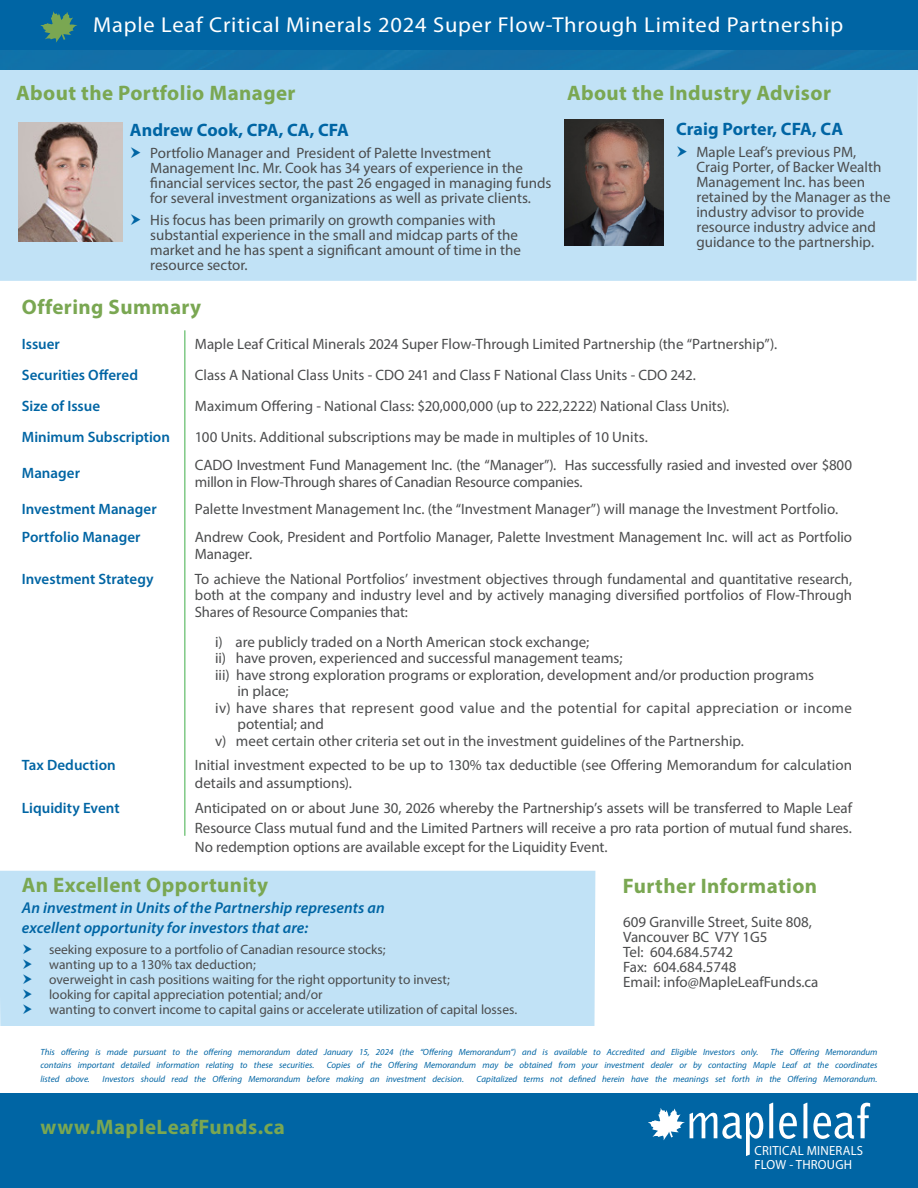
<style>
.page{position:relative;width:918px;height:1188px;background:#fff}
.page>*{position:absolute;margin:0;border:0;box-sizing:border-box;transform-origin:0 0}
.Bio-headline{font:21.6px "Myriad Pro";letter-spacing:.035em;color:#fff;scale:1.04 1}
.Paragraph{font:700 21px "Myriad Pro";letter-spacing:.02em;color:#7aa752}
.Paragraph-2{font:700 18px "Myriad Pro";color:#0065a4}
.Bullet{font:700 18px "Myriad Pro";letter-spacing:.005em;color:#0065a4}
.Paragraph-3{font:italic 600 15.75px/19.5px "Myriad Pro";letter-spacing:.005em;color:#0065a4}
.Body_-_Meta_Plus{font:15px/15px "Myriad Pro";color:#4b4c4d}
.Body_-_Meta_Plus-2{font:600 15px "Myriad Pro";color:#0065a4}
.Body_-_Meta_Plus-3{font:15px/16.5px "Myriad Pro";letter-spacing:.02em;color:#4b4c4d}
.t1{font:13.5px/15px "Myriad Pro";color:#4b4c4d}
.t2{font:13.2px/13.8px "Myriad Pro";letter-spacing:.015em;color:#fff;scale:.96 1}
.Paragraph-4{font:italic 9px "Myriad Pro";color:#0065a4}
</style>
<div class="page">
<div style="left:0;top:69px;width:918px;height:212px;background:#c1e2f6"></div>
<div style="left:0;top:871px;width:595px;height:155px;background:#c1e2f6"></div>
<div style="left:0;top:0;width:918px;height:69px;background:#0065a4"></div>
<div style="left:0;top:51px;width:918px;height:18px;background:#1270a8"></div>
<hr style="left:185px;top:330px;width:1px;height:506px;background:#40ae49">
<svg style="left:40px;top:11px;width:37px;height:32px"></svg>
<div style="left:0;top:1093px;width:917px;height:95px;background:#0065a4"></div>
<img style="left:19px;top:123px;width:104px;height:119px">
<img style="left:564px;top:120px;width:99px;height:125px">
<svg style="left:769px;top:1103px;width:4px;height:35px"></svg>
<svg style="left:779px;top:1113px;width:18px;height:26px"></svg>
<svg style="left:803px;top:1103px;width:4px;height:35px"></svg>
<svg style="left:813px;top:1103px;width:57px;height:36px"></svg>
<svg style="left:648px;top:1108px;width:115px;height:48px"></svg>
<svg style="left:23px;top:944px;width:9px;height:70px"></svg>
<svg style="left:131px;top:147px;width:10px;height:11px"></svg>
<svg style="left:131px;top:214px;width:10px;height:11px"></svg>
<svg style="left:677px;top:146px;width:10px;height:11px"></svg>
<p class="Bio-headline" style="left:93px;top:11px;width:723px">Maple Leaf Critical Minerals 2024 Super Flow-Through Limited Partnership</p>
<p class="Paragraph" style="left:16px;top:79px;width:281px">About the Portfolio Manager</p>
<p class="Paragraph" style="left:567px;top:79px;width:266px">About the Industry Advisor</p>
<p class="Paragraph-2" style="left:130px;top:118px;width:220px">Andrew Cook, CPA, CA, CFA</p>
<p class="Body_-_Meta_Plus" style="left:150px;top:145px;width:403px">Portfolio Manager and President of Palette Investment Management Inc. Mr. Cook has 34 years of experience in the financial services sector, the past 26 engaged in managing funds for several investment organizations as well as private clients.</p>
<p class="Body_-_Meta_Plus" style="left:150px;top:212px;width:372px">His focus has been primarily on growth companies with substantial experience in the small and midcap parts of the market and he has spent a significant amount of time in the resource sector.</p>
<p class="Bullet" style="left:676px;top:118px;width:169px">Craig Porter, CFA, CA</p>
<p class="Body_-_Meta_Plus" style="left:696px;top:144px;width:196px">Maple Leaf’s previous PM,<br>Craig Porter, of Backer Wealth<br>Management Inc. has been retained by the Manager as the industry advisor to provide resource industry advice and guidance to the partnership.</p>
<p class="Paragraph" style="left:22px;top:294px;width:181px">Offering Summary</p>
<p class="Body_-_Meta_Plus-2" style="left:22px;top:334px;width:40px">Issuer</p>
<p class="Body_-_Meta_Plus" style="left:195px;top:336px;width:584px">Maple Leaf Critical Minerals 2024 Super Flow-Through Limited Partnership (the “Partnership”).</p>
<p class="Body_-_Meta_Plus-2" style="left:22px;top:366px;width:118px">Securities Offered</p>
<p class="Body_-_Meta_Plus" style="left:195px;top:368px;width:503px">Class A National Class Units - CDO 241 and Class F National Class Units - CDO 242.</p>
<p class="Body_-_Meta_Plus-2" style="left:22px;top:397px;width:80px">Size of Issue</p>
<p class="Body_-_Meta_Plus" style="left:195px;top:399px;width:536px">Maximum Offering - National Class: $20,000,000 (up to 222,2222) National Class Units).</p>
<p class="Body_-_Meta_Plus-2" style="left:22px;top:428px;width:150px">Minimum Subscription</p>
<p class="Body_-_Meta_Plus" style="left:195px;top:430px;width:455px">100 Units. Additional subscriptions may be made in multiples of 10 Units.</p>
<p class="Body_-_Meta_Plus-2" style="left:22px;top:464px;width:60px">Manager</p>
<p class="Body_-_Meta_Plus" style="left:195px;top:457px;width:659px;line-height:16.5px">CADO Investment Fund Management Inc. (the “Manager”). Has successfully rasied and invested over $800 millon in Flow-Through shares of Canadian Resource companies.</p>
<p class="Body_-_Meta_Plus-2" style="left:22px;top:500px;width:136px">Investment Manager</p>
<p class="Body_-_Meta_Plus" style="left:195px;top:502px;width:645px">Palette Investment Management Inc. (the “Investment Manager”) will manage the Investment Portfolio.</p>
<p class="Body_-_Meta_Plus-2" style="left:22px;top:528px;width:120px">Portfolio Manager</p>
<p class="Body_-_Meta_Plus" style="left:195px;top:529px;width:659px;line-height:16.5px">Andrew Cook, President and Portfolio Manager, Palette Investment Management Inc. will act as Portfolio<br>Manager.</p>
<p class="Body_-_Meta_Plus-2" style="left:22px;top:569px;width:133px">Investment Strategy</p>
<p class="Body_-_Meta_Plus" style="left:195px;top:570px;width:659px;line-height:16.5px;text-align:justify">To achieve the National Portfolios’ investment objectives through fundamental and quantitative research, both at the company and industry level and by actively managing diversified portfolios of Flow-Through Shares of Resource Companies that:</p>
<p class="Body_-_Meta_Plus" style="left:215px;top:634px;width:376px">i) are publicly traded on a North American stock exchange;</p>
<p class="Body_-_Meta_Plus" style="left:215px;top:650px;width:409px">ii) have proven, experienced and successful management teams;</p>
<p class="Body_-_Meta_Plus" style="left:215px;top:667px;width:600px">iii) have strong exploration programs or exploration, development and/or production programs</p>
<p class="Body_-_Meta_Plus" style="left:237px;top:683px;width:53px">in place;</p>
<p class="Body_-_Meta_Plus-3" style="left:237px;top:699px;width:616px;text-indent:-22px">iv) have shares that represent good value and the potential for capital appreciation or income potential; and</p>
<p class="Body_-_Meta_Plus" style="left:215px;top:733px;width:530px">v) meet certain other criteria set out in the investment guidelines of the Partnership.</p>
<p class="Body_-_Meta_Plus-2" style="left:22px;top:756px;width:95px">Tax Deduction</p>
<p class="Body_-_Meta_Plus-2" style="left:22px;top:798px;width:99px">Liquidity Event</p>
<p class="Body_-_Meta_Plus" style="left:195px;top:756px;width:659px;line-height:18px">Initial investment expected to be up to 130% tax deductible (see Offering Memorandum for calculation details and assumptions).</p>
<p class="Body_-_Meta_Plus" style="left:195px;top:798px;width:659px;line-height:19.5px;text-align:justify">Anticipated on or about June 30, 2026 whereby the Partnership’s assets will be transferred to Maple Leaf Resource Class mutual fund and the Limited Partners will receive a pro rata portion of mutual fund shares.<br>No redemption options are available except for the Liquidity Event.</p>
<p class="Paragraph" style="left:22px;top:872px;width:248px">An Excellent Opportunity</p>
<p class="Paragraph-3" style="left:22px;top:898px;width:365px">An investment in Units of the Partnership represents an excellent opportunity for investors that are:</p>
<p class="t1" style="left:49px;top:942px;width:470px">seeking exposure to a portfolio of Canadian resource stocks;<br>wanting up to a 130% tax deduction;<br>overweight in cash positions waiting for the right opportunity to invest;<br>looking for capital appreciation potential; and/or<br>wanting to convert income to capital gains or accelerate utilization of capital losses.</p>
<p class="Paragraph" style="left:623px;top:872px;width:196px">Further Information</p>
<p class="Body_-_Meta_Plus" style="left:623px;top:914px;width:190px">609 Granville Street, Suite 808,<br>Vancouver BC V7Y 1G5<br>Tel: 604.684.5742</p>
<p class="Body_-_Meta_Plus" style="left:623px;top:959px;width:115px">Fax: 604.684.5748</p>
<p class="Body_-_Meta_Plus" style="left:623px;top:974px;width:197px">Email: info@MapleLeafFunds.ca</p>
<p class="Paragraph-4" style="left:40px;top:1046px;width:719px">This offering is made pursuant to the offering memorandum dated January 15, 2024 (the “Offering Memorandum”) and is available to Accredited and Eligible Investors only.</p>
<p class="Paragraph-4" style="left:770px;top:1046px;width:109px">The Offering Memorandum</p>
<p class="Paragraph-4" style="left:40px;top:1060px;width:275px">contains important detailed information relating to these securities.</p>
<p class="Paragraph-4" style="left:327px;top:1060px;width:552px">Copies of the Offering Memorandum may be obtained from your investment dealer or by contacting Maple Leaf at the coordinates</p>
<p class="Paragraph-4" style="left:40px;top:1073px;width:51px">listed above.</p>
<p class="Paragraph-4" style="left:103px;top:1073px;width:363px">Investors should read the Offering Memorandum before making an investment decision.</p>
<p class="Paragraph-4" style="left:477px;top:1073px;width:402px">Capitalized terms not defined herein have the meanings set forth in the Offering Memorandum.</p>
<p class="Paragraph" style="left:40px;top:1113px;width:246px">www.MapleLeafFunds.ca</p>
<p class="t2" style="left:754px;top:1144px;width:115px">CRITICAL MINERALS<br>FLOW - THROUGH</p>
</div>
